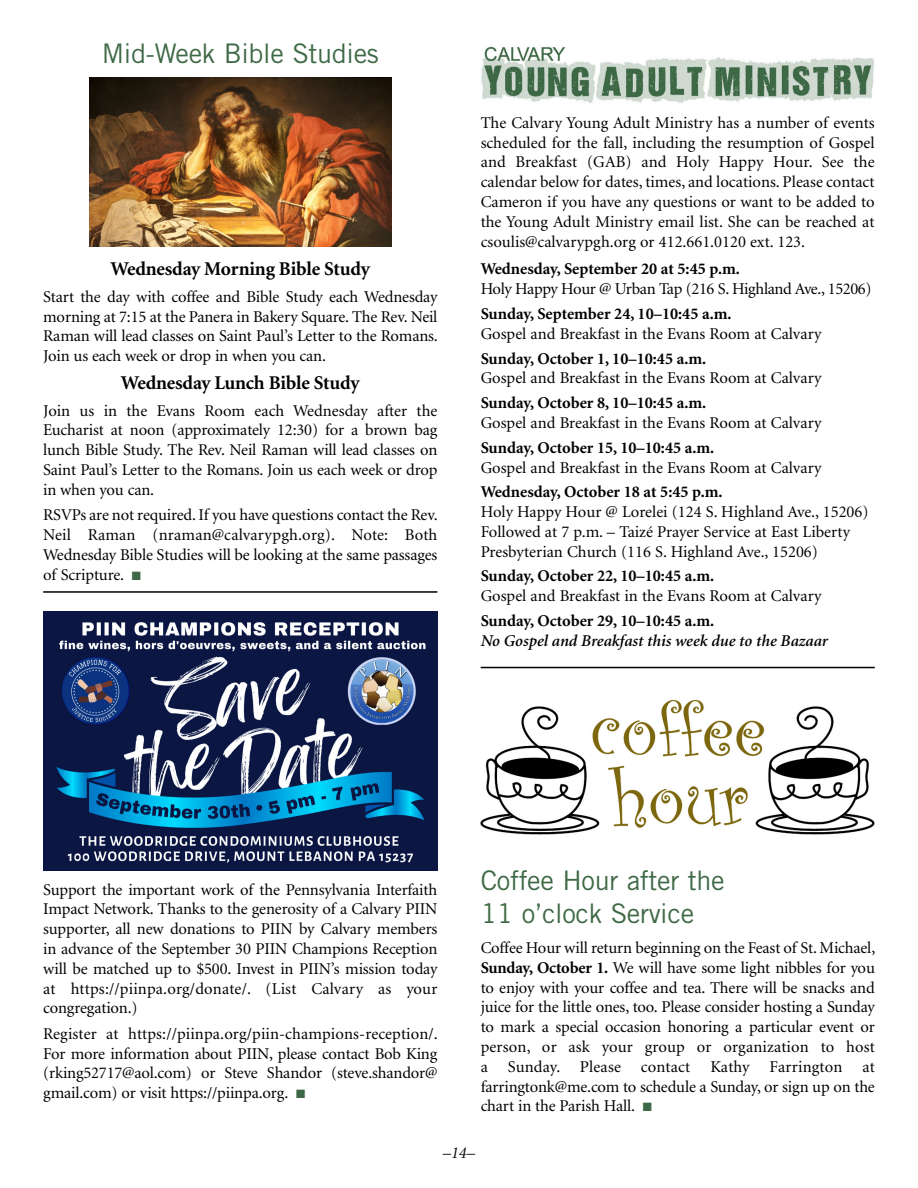
<style>
.page{position:relative;width:918px;height:1188px;background:#fff}
.page>*{position:absolute;margin:0;border:0;box-sizing:border-box;transform-origin:0 0}
.t1{font:27px/32.4px "Trade Gothic";letter-spacing:-.01em;color:#3f6946}
.t2{font:700 19.5px "Minion";letter-spacing:-.01em;color:#000}
.t3{font:16.5px/19.8px "Minion";letter-spacing:-.005em;color:#000;text-align:justify}
.t4{font:700 16.5px "Minion";color:#000}
.t5{font:16.5px "Minion";letter-spacing:-.025em;color:#000}
.t6{font:italic 600 16.5px "Minion";color:#000}
.t7{font:italic 16.5px "Minion";color:#000}
.s1{color:#3f6946}
.s2{font-weight:700}
</style>
<div class="page">
<img style="left:90px;top:78px;width:301px;height:169px">
<hr style="left:43px;top:591px;width:394px;height:2px;background:#000">
<img style="left:43px;top:611px;width:394px;height:260px">
<img style="left:481px;top:46px;width:394px;height:57px">
<hr style="left:481px;top:667px;width:394px;height:1px;background:#000">
<img style="left:481px;top:699px;width:394px;height:136px">
<h1 class="t1" style="left:102px;top:39px;width:279px">Mid-Week Bible Studies</h1>
<p class="t2" style="left:111px;top:261px;width:261px">Wednesday Morning Bible Study</p>
<p class="t3" style="left:43px;top:288px;width:396px">Start the day with coffee and Bible Study each Wednesday morning at 7:15 at the Panera in Bakery Square. The Rev. Neil Raman will lead classes on Saint Paul’s Letter to the Romans.<br>Join us each week or drop in when you can.</p>
<p class="t2" style="left:121px;top:375px;width:240px">Wednesday Lunch Bible Study</p>
<p class="t3" style="left:43px;top:402px;width:396px">Join us in the Evans Room each Wednesday after the Eucharist at noon (approximately 12:30) for a brown bag lunch Bible Study. The Rev. Neil Raman will lead classes on Saint Paul’s Letter to the Romans. Join us each week or drop in when you can.</p>
<p class="t3" style="left:43px;top:507px;width:396px">RSVPs are not required. If you have questions contact the Rev.<br>Neil Raman (nraman@calvarypgh.org). Note: Both Wednesday Bible Studies will be looking at the same passages of Scripture. <span class="s1">■</span></p>
<p class="t3" style="left:481px;top:114px;width:395px">The Calvary Young Adult Ministry has a number of events scheduled for the fall, including the resumption of Gospel and Breakfast (GAB) and Holy Happy Hour. See the calendar below for dates, times, and locations. Please contact Cameron if you have any questions or want to be added to the Young Adult Ministry email list. She can be reached at csoulis@calvarypgh.org or 412.661.0120 ext. 123.</p>
<p class="t4" style="left:481px;top:263px;width:261px">Wednesday, September 20 at 5:45 p.m.</p>
<p class="t5" style="left:481px;top:283px;width:392px">Holy Happy Hour @ Urban Tap (216 S. Highland Ave., 15206)</p>
<p class="t4" style="left:481px;top:307px;width:252px">Sunday, September 24, 10–10:45 a.m.</p>
<p class="t3" style="left:481px;top:325px;width:342px">Gospel and Breakfast in the Evans Room at Calvary</p>
<p class="t4" style="left:481px;top:352px;width:227px">Sunday, October 1, 10–10:45 a.m.</p>
<p class="t3" style="left:481px;top:370px;width:342px">Gospel and Breakfast in the Evans Room at Calvary</p>
<p class="t4" style="left:481px;top:396px;width:227px">Sunday, October 8, 10–10:45 a.m.</p>
<p class="t3" style="left:481px;top:414px;width:342px">Gospel and Breakfast in the Evans Room at Calvary</p>
<p class="t4" style="left:481px;top:441px;width:235px">Sunday, October 15, 10–10:45 a.m.</p>
<p class="t3" style="left:481px;top:459px;width:342px">Gospel and Breakfast in the Evans Room at Calvary</p>
<p class="t4" style="left:481px;top:486px;width:244px">Wednesday, October 18 at 5:45 p.m.</p>
<p class="t3" style="left:481px;top:503px;width:389px;text-align:left">Holy Happy Hour @ Lorelei (124 S. Highland Ave., 15206)<br>Followed at 7 p.m. – Taizé Prayer Service at East Liberty<br>Presbyterian Church (116 S. Highland Ave., 15206)</p>
<p class="t4" style="left:481px;top:570px;width:235px">Sunday, October 22, 10–10:45 a.m.</p>
<p class="t3" style="left:481px;top:588px;width:342px">Gospel and Breakfast in the Evans Room at Calvary</p>
<p class="t4" style="left:481px;top:614px;width:235px">Sunday, October 29, 10–10:45 a.m.</p>
<p class="t6" style="left:481px;top:634px;width:349px">No Gospel and Breakfast this week due to the Bazaar</p>
<p class="t3" style="left:43px;top:881px;width:396px">Support the important work of the Pennsylvania Interfaith Impact Network. Thanks to the generosity of a Calvary PIIN supporter, all new donations to PIIN by Calvary members in advance of the September 30 PIIN Champions Reception will be matched up to $500. Invest in PIIN’s mission today at https://piinpa.org/donate/. (List Calvary as your congregation.)</p>
<p class="t3" style="left:43px;top:1025px;width:396px">Register at https://piinpa.org/piin-champions-reception/.<br>For more information about PIIN, please contact Bob King (rking52717@aol.com) or Steve Shandor (steve.shandor@ gmail.com) or visit https://piinpa.org. <span class="s1">■</span></p>
<h1 class="t1" style="left:481px;top:867px;width:246px">Coffee Hour after the<br>11 o’clock Service</h1>
<p class="t3" style="left:481px;top:939px;width:396px">Coffee Hour will return beginning on the Feast of St. Michael, <span class="s2">Sunday, October 1.</span> We will have some light nibbles for you to enjoy with your coffee and tea. There will be snacks and juice for the little ones, too. Please consider hosting a Sunday to mark a special occasion honoring a particular event or person, or ask your group or organization to host a Sunday. Please contact Kathy Farrington at farringtonk@me.com to schedule a Sunday, or sign up on the chart in the Parish Hall. <span class="s1">■</span></p>
<p class="t7" style="left:443px;top:1146px;width:34px">–14–</p>
</div>
